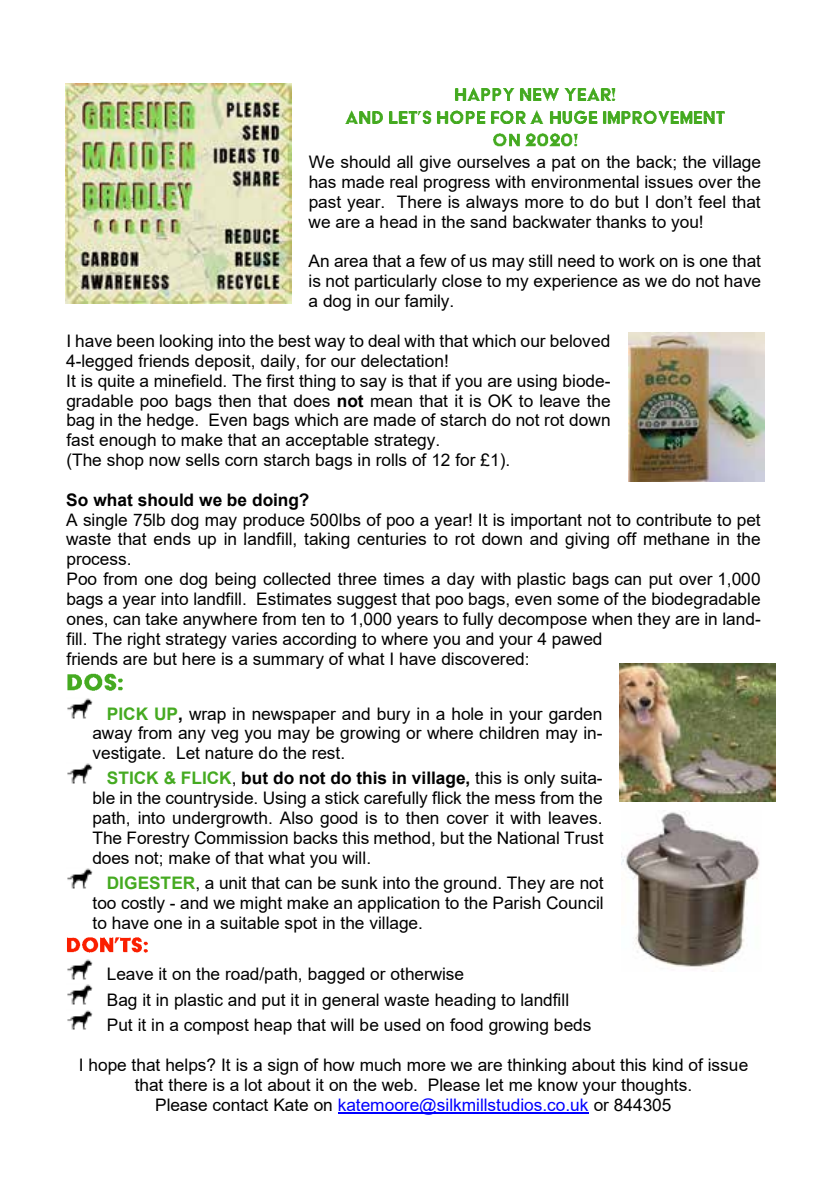
<style>
.page{position:relative;width:840px;height:1191px;background:#fff}
.page>*{position:absolute;margin:0;border:0;box-sizing:border-box;transform-origin:0 0}
.t1{font:17.4px "Arial";letter-spacing:-.005em;color:#000}
.t2{font:17.2px/19.8px "Arial";letter-spacing:-.005em;color:#000;text-align:justify}
.t3{font:700 17.2px "Arial";letter-spacing:.005em;color:#000}
.s1{font-weight:700}
.s2{font-weight:700;color:#45aa21}
.s3{color:#00f}
</style>
<div class="page">
<img style="left:455px;top:87px;width:60px;height:14px">
<img style="left:520px;top:88px;width:39px;height:13px">
<img style="left:564px;top:87px;width:50px;height:14px">
<img style="left:614px;top:88px;width:2px;height:13px">
<img style="left:345px;top:110px;width:38px;height:14px">
<img style="left:389px;top:110px;width:43px;height:14px">
<img style="left:437px;top:110px;width:49px;height:14px">
<img style="left:491px;top:110px;width:35px;height:14px">
<img style="left:530px;top:110px;width:14px;height:14px">
<img style="left:550px;top:110px;width:48px;height:14px">
<img style="left:603px;top:110px;width:122px;height:14px">
<img style="left:493px;top:133px;width:27px;height:14px">
<img style="left:525px;top:133px;width:53px;height:14px">
<img style="left:67px;top:673px;width:56px;height:18px">
<img style="left:67px;top:698px;width:26px;height:21px">
<img style="left:67px;top:763px;width:26px;height:21px">
<img style="left:67px;top:868px;width:26px;height:21px">
<img style="left:67px;top:937px;width:81px;height:16px">
<img style="left:67px;top:959px;width:26px;height:21px">
<img style="left:67px;top:984px;width:26px;height:21px">
<img style="left:67px;top:1010px;width:26px;height:20px">
<hr style="left:337px;top:1112px;width:251px;height:1px;background:#00f">
<img style="left:66px;top:83px;width:225px;height:221px">
<img style="left:621px;top:810px;width:139px;height:157px">
<img style="left:619px;top:663px;width:155px;height:138px">
<img style="left:628px;top:332px;width:136px;height:149px">
<p class="t2" style="left:308px;top:152px;width:453px">We should all give ourselves a pat on the back; the village has made real progress with environmental issues over the past year. There is always more to do but I don’t feel that we are a head in the sand backwater thanks to you!</p>
<p class="t2" style="left:308px;top:251px;width:454px">An area that a few of us may still need to work on is one that is not particularly close to my experience as we do not have a dog in our family.</p>
<p class="t2" style="left:66px;top:331px;width:545px;text-align:left">I have been looking into the best way to deal with that which our beloved 4-legged friends deposit, daily, for our delectation!<br>It is quite a minefield. The first thing to say is that if you are using biode&shy;gradable poo bags then that does <span class="s1">not</span> mean that it is OK to leave the bag in the hedge. Even bags which are made of starch do not rot down fast enough to make that an acceptable strategy.<br>(The shop now sells corn starch bags in rolls of 12 for £1).</p>
<p class="t3" style="left:66px;top:487px;width:244px">So what should we be doing?</p>
<p class="t2" style="left:66px;top:509px;width:695px;text-align:left">A single 75lb dog may produce 500lbs of poo a year! It is important not to contribute to pet waste that ends up in landfill, taking centuries to rot down and giving off methane in the process.<br>Poo from one dog being collected three times a day with plastic bags can put over 1,000 bags a year into landfill. Estimates suggest that poo bags, even some of the biodegradable ones, can take anywhere from ten to 1,000 years to fully decompose when they are in land&shy;fill. The right strategy varies according to where you and your 4 pawed<br>friends are but here is a summary of what I have discovered:</p>
<p class="t1" style="left:107px;top:701px;width:497px"><span class="s2">PICK UP</span><span class="s1">,</span> wrap in newspaper and bury in a hole in your garden</p>
<p class="t2" style="left:92px;top:723px;width:511px">away from any veg you may be growing or where children may in&shy;vestigate. Let nature do the rest.</p>
<p class="t2" style="left:92px;top:768px;width:512px;text-indent:14px"><span class="s2">STICK &amp; FLICK</span>, <span class="s1">but do not do this in village,</span> this is only suita&shy;ble in the countryside. Using a stick carefully flick the mess from the path, into undergrowth. Also good is to then cover it with leaves.<br>The Forestry Commission backs this method, but the National Trust does not; make of that what you will.</p>
<p class="t2" style="left:92px;top:873px;width:512px;text-indent:14px"><span class="s2">DIGESTER</span>, a unit that can be sunk into the ground. They are not too costly - and we might make an application to the Parish Council to have one in a suitable spot in the village.</p>
<p class="t2" style="left:107px;top:961px;width:485px;line-height:25.4px;text-align:left">Leave it on the road/path, bagged or otherwise<br>Bag it in plastic and put it in general waste heading to landfill<br>Put it in a compost heap that will be used on food growing beds</p>
<p class="t2" style="left:79px;top:1054px;width:670px;text-align:center">I hope that helps? It is a sign of how much more we are thinking about this kind of issue that there is a lot about it on the web. Please let me know your thoughts.<br>Please contact Kate on <span class="s3">katemoore@silkmillstudios.co.uk</span> or 844305</p>
</div>
